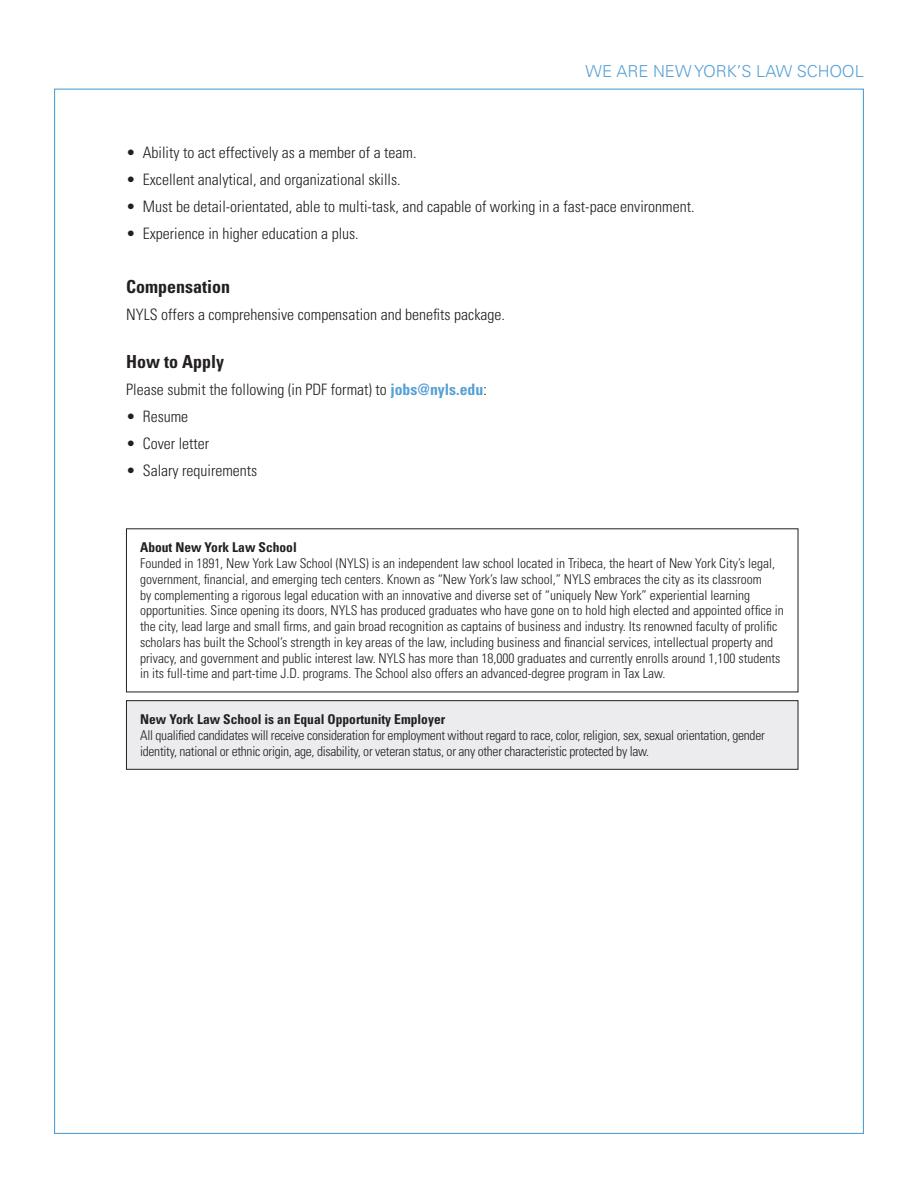
<style>
.page{position:relative;width:918px;height:1188px;background:#fff}
.page>*{position:absolute;margin:0;border:0;box-sizing:border-box;transform-origin:0 0}
.t1{font:700 condensed 18px "Univers LT Std";color:#231f20}
.t2{font:300 16.5px "Univers LT Std";color:#56a0d5}
.t3{font:300 condensed 15.75px "Univers LT Std";color:#231f20}
.t4{font:300 condensed 13.5px/15.8px "Univers LT Std";color:#231f20}
.t5{font:300 condensed 13.5px/15.8px "Univers LT Std";letter-spacing:-.02em;color:#231f20}
.t6{font:700 condensed 13.5px "Univers LT Std";color:#231f20}
.s1{font-weight:700;color:#56a0d5}
</style>
<div class="page">
<div style="left:126px;top:701px;width:672px;height:68px;background:#ececee"></div>
<div style="left:126px;top:700px;width:672px;height:70px;border:1px solid #231f20"></div>
<p class="t2" style="left:586px;top:61px;width:280px">WE ARE NEW YORK’S LAW SCHOOL</p>
<p class="t3" style="left:126px;top:143px;width:292px">• Ability to act effectively as a member of a team.</p>
<p class="t3" style="left:126px;top:170px;width:276px">• Excellent analytical, and organizational skills.</p>
<p class="t3" style="left:126px;top:197px;width:570px">• Must be detail-orientated, able to multi-task, and capable of working in a fast-pace environment.</p>
<p class="t3" style="left:126px;top:224px;width:234px">• Experience in higher education a plus.</p>
<h1 class="t1" style="left:126px;top:276px;width:106px">Compensation</h1>
<p class="t3" style="left:126px;top:305px;width:380px">NYLS offers a comprehensive compensation and benefits package.</p>
<h1 class="t1" style="left:126px;top:350px;width:99px">How to Apply</h1>
<p class="t3" style="left:126px;top:380px;width:362px">Please submit the following (in PDF format) to <span class="s1">jobs@nyls.edu</span>:</p>
<p class="t3" style="left:126px;top:407px;width:64px">• Resume</p>
<p class="t3" style="left:126px;top:434px;width:85px">• Cover letter</p>
<p class="t3" style="left:126px;top:461px;width:133px">• Salary requirements</p>
<p class="t6" style="left:140px;top:539px;width:158px">About New York Law School</p>
<p class="t4" style="left:140px;top:555px;width:645px">Founded in 1891, New York Law School (NYLS) is an independent law school located in Tribeca, the heart of New York City’s legal, government, financial, and emerging tech centers. Known as “New York’s law school,” NYLS embraces the city as its classroom<br>by complementing a rigorous legal education with an innovative and diverse set of “uniquely New York” experiential learning opportunities. Since opening its doors, NYLS has produced graduates who have gone on to hold high elected and appointed office in the city, lead large and small firms, and gain broad recognition as captains of business and industry. Its renowned faculty of prolific scholars has built the School’s strength in key areas of the law, including business and financial services, intellectual property and privacy, and government and public interest law. NYLS has more than 18,000 graduates and currently enrolls around 1,100 students in its full-time and part-time J.D. programs. The School also offers an advanced-degree program in Tax Law.</p>
<p class="t6" style="left:140px;top:711px;width:307px">New York Law School is an Equal Opportunity Employer</p>
<p class="t5" style="left:140px;top:727px;width:626px">All qualified candidates will receive consideration for employment without regard to race, color, religion, sex, sexual orientation, gender identity, national or ethnic origin, age, disability, or veteran status, or any other characteristic protected by law.</p>
</div>
